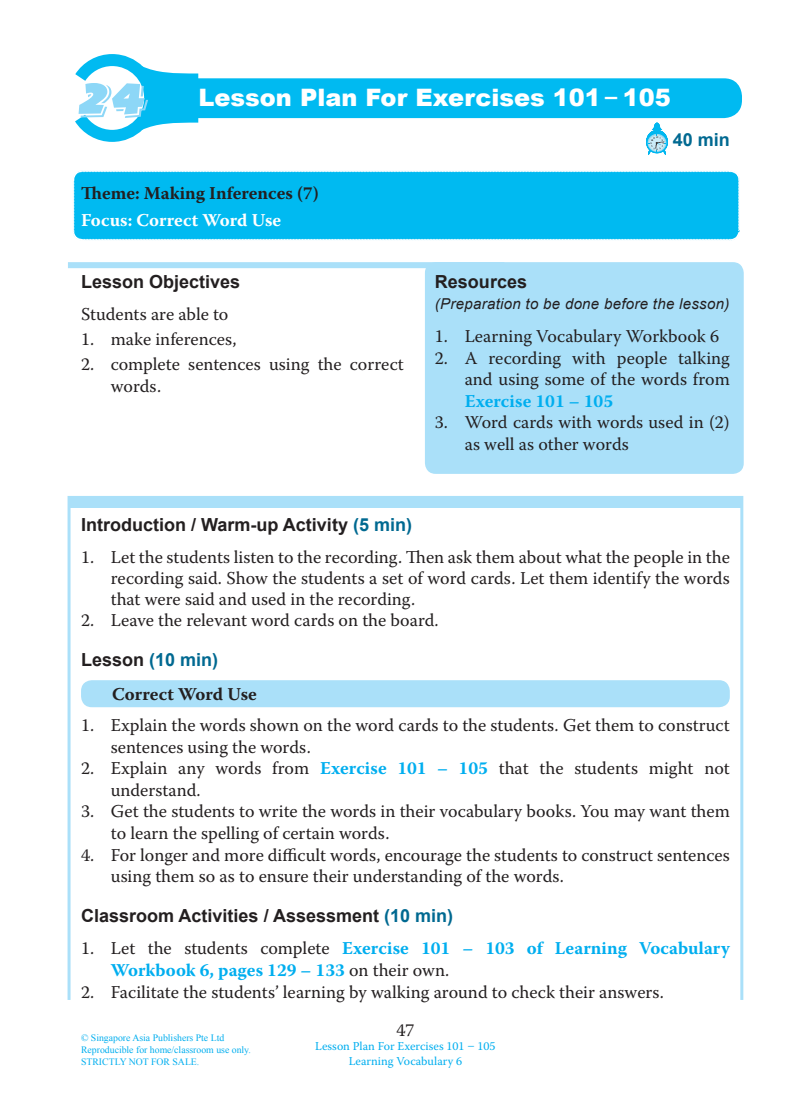
<style>
.page{position:relative;width:811px;height:1108px;background:#fff}
.page>*{position:absolute;margin:0;border:0;box-sizing:border-box;transform-origin:0 0}
.t1{font:54px "Bertram";color:#8dd7f7}
.Exercise_Title{font:900 24px "Arial";color:#fff}
._1{font:18px/21.6px "Warnock Pro";color:#231f20}
.little_title{font:700 18px "Arial";color:#231f20}
._1-2{font:700 18px/21.6px "Warnock Pro";color:#00aeef}
.t2{font:700 18px "Warnock Pro";color:#231f20}
.t3{font:700 18px "Warnock Pro";color:#fff}
.little_title-2{font:700 18px "Arial";color:#006991}
.t4{font:italic 15px "Arial";letter-spacing:.02em;color:#231f20}
.t5{font:12px "Warnock Pro";color:#00aeef}
.t6{font:9.75px/11.7px "Times New Roman";color:#00aeef}
.s1{font-weight:700;color:#00aeef}
.s2{color:#006991}
.s3{color:#231f20}
.s4{font-weight:400;color:#231f20}
</style>
<div class="page">
<svg style="left:73px;top:170px;width:667px;height:71px;background:#0ebdf1"></svg>
<div style="left:70px;top:496px;width:670px;height:11px;background:#aae0f9"></div>
<div style="left:424px;top:262px;width:319px;height:211px;background:#aae0f9;border-radius:11px"></div>
<div style="left:68px;top:262px;width:436px;height:6px;background:#aae0f9"></div>
<div style="left:81px;top:680px;width:648px;height:27px;background:#aae0f9;border-radius:11px"></div>
<svg style="left:646px;top:123px;width:21px;height:32px"></svg>
<div style="left:146px;top:78px;width:595px;height:40px;background:#00baf1;border-radius:18px"></div>
<svg style="left:75px;top:54px;width:135px;height:88px"></svg>
<p class="t1" style="left:79px;top:70px;width:70px">24</p>
<p class="Exercise_Title" style="left:198px;top:82px;width:473px">Lesson Plan For Exercises 101 – 105</p>
<p class="t2" style="left:81px;top:182px;width:239px">Theme : Making Inferences (7)</p>
<p class="t3" style="left:81px;top:209px;width:201px">Focus: Correct Word Use</p>
<p class="little_title" style="left:81px;top:269px;width:161px">Lesson Objectives</p>
<p class="_1" style="left:81px;top:303px;width:149px">Students are able to</p>
<p class="_1" style="left:81px;top:328px;width:157px">1. make inferences,</p>
<p class="_1" style="left:111px;top:353px;width:294px;text-indent:-30px">2. complete sentences using the correct words.</p>
<p class="little_title-2" style="left:672px;top:128px;width:59px">40 min</p>
<p class="little_title" style="left:434px;top:269px;width:94px">Resources</p>
<p class="t4" style="left:434px;top:294px;width:296px">(Preparation to be done before the lesson)</p>
<p class="_1" style="left:434px;top:325px;width:285px">1. Learning Vocabulary Workbook 6</p>
<p class="_1" style="left:464px;top:346px;width:266px;text-align:justify;text-indent:-30px">2. A recording with people talking and using some of the words from <span class="s1">Exercise 101 – 105</span></p>
<p class="_1" style="left:464px;top:411px;width:266px;text-indent:-30px">3. Word cards with words used in (2) as well as other words</p>
<p class="little_title" style="left:81px;top:512px;width:332px">Introduction / Warm-up Activity <span class="s2">(5 min)</span></p>
<p class="_1" style="left:111px;top:545px;width:620px;line-height:21px;text-align:justify;text-indent:-30px">1. Let the students listen to the recording. Then ask them about what the people in the recording said. Show the students a set of word cards. Let them identify the words that were said and used in the recording.</p>
<p class="_1" style="left:81px;top:609px;width:359px">2. Leave the relevant word cards on the board.</p>
<p class="little_title-2" style="left:81px;top:647px;width:139px"><span class="s3">Lesson</span> (10 min)</p>
<p class="t2" style="left:112px;top:683px;width:146px">Correct Word Use</p>
<p class="_1" style="left:111px;top:714px;width:620px;line-height:21px;text-indent:-30px">1. Explain the words shown on the word cards to the students. Get them to construct sentences using the words.</p>
<p class="_1" style="left:111px;top:756px;width:620px;text-indent:-30px">2. Explain any words from <span class="s1">Exercise 101 – 105</span> that the students might not understand.</p>
<p class="_1" style="left:111px;top:800px;width:620px;text-indent:-30px">3. Get the students to write the words in their vocabulary books. You may want them to learn the spelling of certain words.</p>
<p class="_1" style="left:111px;top:843px;width:620px;text-indent:-30px">4. For longer and more difficult words, encourage the students to construct sentences using them so as to ensure their understanding of the words.</p>
<p class="little_title" style="left:81px;top:903px;width:373px">Classroom Activities / Assessment <span class="s2">(10 min)</span></p>
<p class="_1-2" style="left:111px;top:936px;width:620px;text-indent:-30px"><span class="s4">1. Let the students complete</span> Exercise 101 – 103 of Learning Vocabulary<br>Workbook 6, pages 129 – 133 <span class="s4">on their own.</span></p>
<p class="_1" style="left:81px;top:980px;width:584px">2. Facilitate the students’ learning by walking around to check their answers.</p>
<p class="t6" style="left:81px;top:1031px;width:171px">© Singapore Asia Publishers Pte Ltd<br>Reproducible for home/classroom use only.<br>STRICTLY NOT FOR SALE.</p>
<p class="_1" style="left:396px;top:1018px;width:20px">47</p>
<p class="t5" style="left:315px;top:1038px;width:182px">Lesson Plan For Exercises 101 – 105</p>
<p class="t5" style="left:348px;top:1052px;width:115px">Learning Vocabulary 6</p>
</div>
